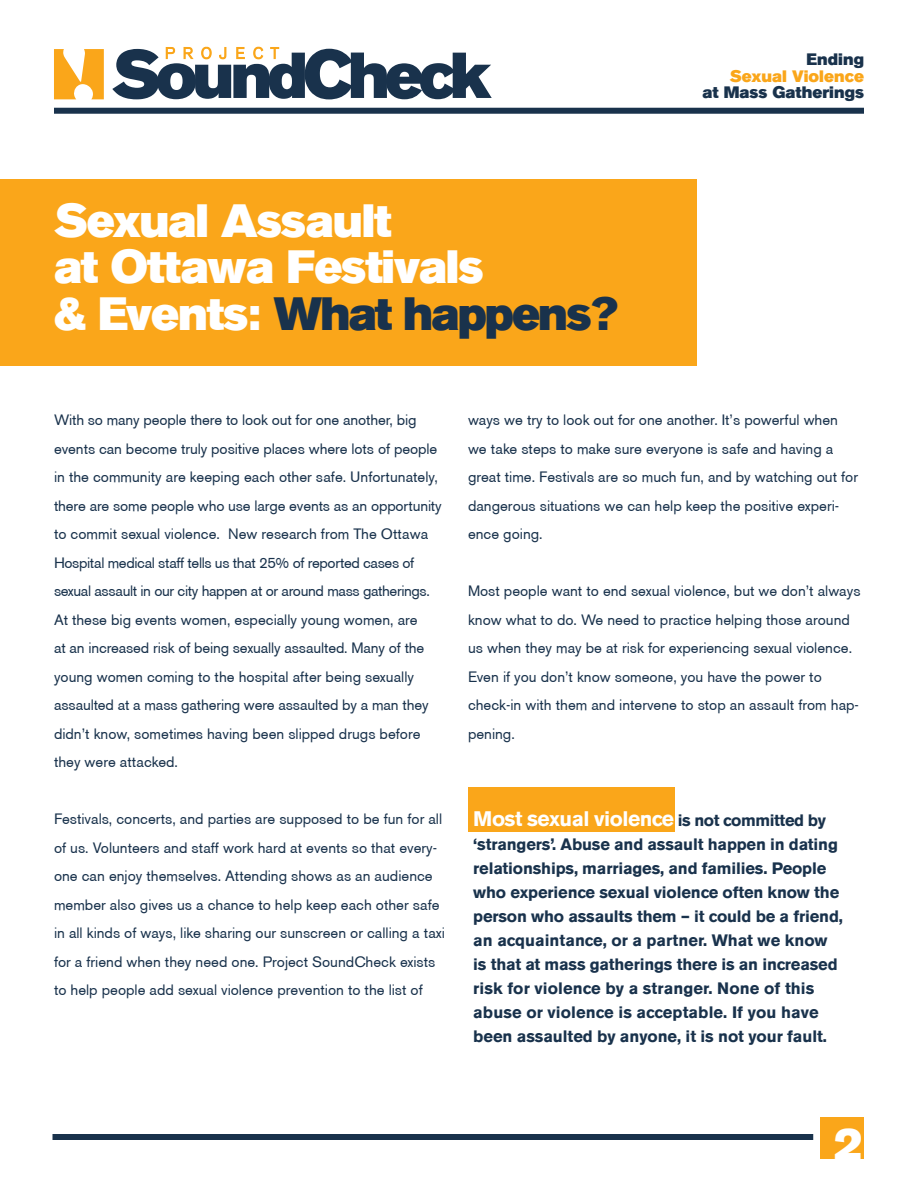
<style>
.page{position:relative;width:918px;height:1188px;background:#fff}
.page>*{position:absolute;margin:0;border:0;box-sizing:border-box;transform-origin:0 0}
.t1{font:46.5px/46.5px "Berthold Akzidenz Grotesk BE Super";letter-spacing:-.025em;color:#fff}
.t2{font:45px "Berthold Akzidenz Grotesk BE Super";color:#fff}
.t3{font:700 21px "Berthold Akzidenz Grotesk BE";letter-spacing:-.025em;color:#fff}
.t4{font:700 16.5px/24px "Berthold Akzidenz Grotesk BE";letter-spacing:-.01em;color:#19324c}
.t5{font:16.5px "Berthold Akzidenz Grotesk BE Super";color:#19324c}
.t6{font:16.5px "Berthold Akzidenz Grotesk BE Super";color:#faa61a}
.t7{font:15px/28.5px "Berthold Akzidenz Grotesk BE";color:#19324c}
.s1{color:#19324c}
.s2{font-size:16.5px;color:#19324c}
</style>
<div class="page">
<div style="left:54px;top:108px;width:810px;height:6px;background:#19324c"></div>
<div style="left:52px;top:1134px;width:761px;height:6px;background:#19324c"></div>
<svg style="left:112px;top:47px;width:380px;height:52px"></svg>
<svg style="left:54px;top:49px;width:50px;height:50px"></svg>
<div style="left:821px;top:1117px;width:43px;height:42px;background:#faa61a"></div>
<div style="left:0;top:179px;width:697px;height:186px;background:#faa61a"></div>
<div style="left:468px;top:788px;width:207px;height:44px;background:#faa61a"></div>
<h1 class="t1" style="left:54px;top:198px;width:565px">Sexual Assault<br>at Ottawa Festivals<br>&amp; Events: <span class="s1">What happens?</span></h1>
<p class="t5" style="left:807px;top:50px;width:59px">Ending</p>
<p class="t6" style="left:730px;top:67px;width:136px">Sexual Violence</p>
<p class="t5" style="left:702px;top:83px;width:163px">at Mass Gatherings</p>
<p class="t7" style="left:54px;top:406px;width:389px">With so many people there to look out for one another, big events can become truly positive places where lots of people in the community are keeping each other safe. Unfortunately, there are some people who use large events as an opportunity to commit sexual violence. New research from The Ottawa Hospital medical staff tells us that 25% of reported cases of sexual assault in our city happen at or around mass gatherings.<br>At these big events women, especially young women, are<br>at an increased risk of being sexually assaulted. Many of the young women coming to the hospital after being sexually assaulted at a mass gathering were assaulted by a man they didn’t know, sometimes having been slipped drugs before they were attacked.</p>
<p class="t7" style="left:54px;top:805px;width:392px">Festivals, concerts, and parties are supposed to be fun for all of us. Volunteers and staff work hard at events so that every&shy;one can enjoy themselves. Attending shows as an audience member also gives us a chance to help keep each other safe in all kinds of ways, like sharing our sunscreen or calling a taxi for a friend when they need one. Project SoundCheck exists to help people add sexual violence prevention to the list of</p>
<p class="t7" style="left:468px;top:406px;width:392px">ways we try to look out for one another. It’s powerful when we take steps to make sure everyone is safe and having a great time. Festivals are so much fun, and by watching out for dangerous situations we can help keep the positive experi&shy;ence going.</p>
<p class="t7" style="left:468px;top:577px;width:394px">Most people want to end sexual violence, but we don’t always know what to do. We need to practice helping those around us when they may be at risk for experiencing sexual violence.<br>Even if you don’t know someone, you have the power to check-in with them and intervene to stop an assault from hap&shy;pening.</p>
<h3 class="t3" style="left:473px;top:807px;width:354px">Most sexual violence <span class="s2">is not committed by</span></h3>
<p class="t4" style="left:473px;top:833px;width:371px">‘strangers’. Abuse and assault happen in dating relationships, marriages, and families. People who experience sexual violence often know the person who assaults them – it could be a friend, an acquaintance, or a partner. What we know is that at mass gatherings there is an increased risk for violence by a stranger. None of this abuse or violence is acceptable. If you have been assaulted by anyone, it is not your fault.</p>
<h2 class="t2" style="left:834px;top:1118px;width:31px">2</h2>
</div>
